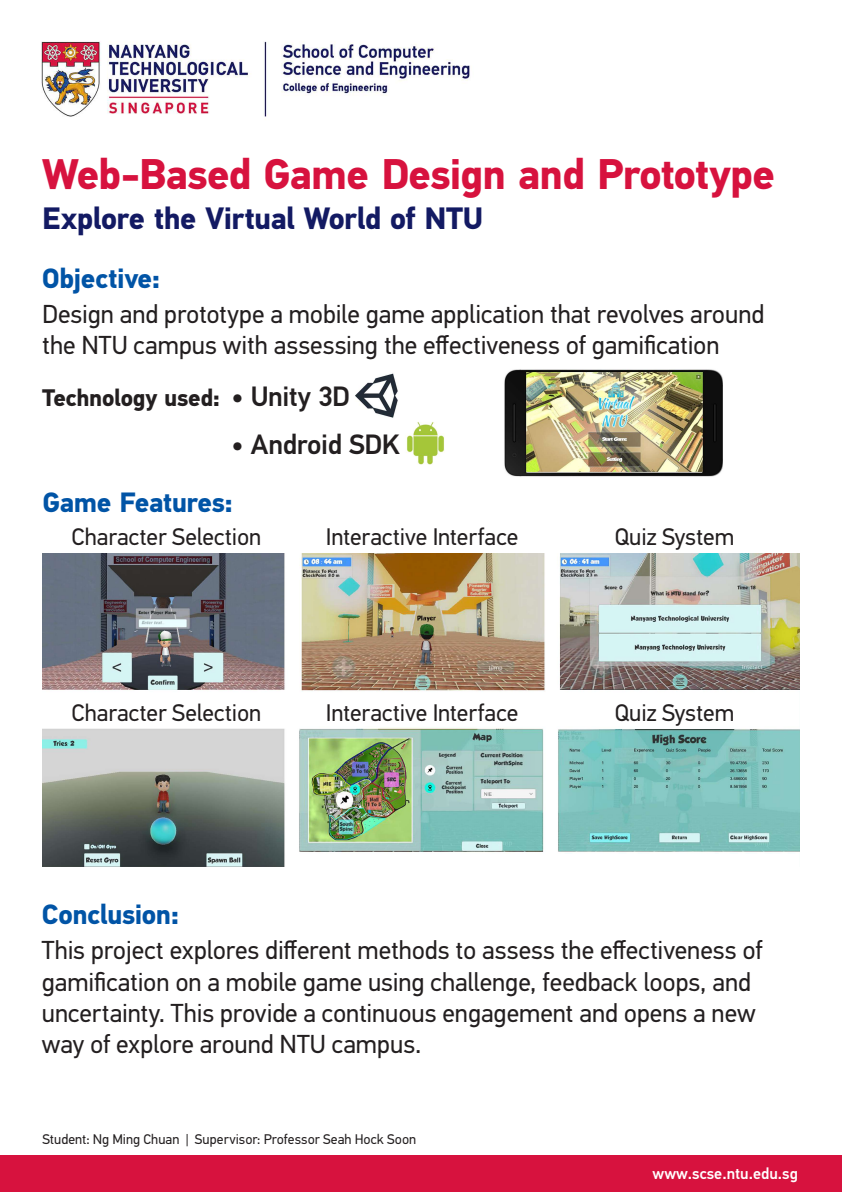
<style>
.page{position:relative;width:842px;height:1192px;background:#fff}
.page>*{position:absolute;margin:0;border:0;box-sizing:border-box;transform-origin:0 0}
.t1{font:700 43px "PF Din Text Universal";letter-spacing:-.02em;color:#d7123e}
.t2{font:700 31px "PF Din Text Universal";letter-spacing:-.015em;color:#131a63}
.t3{font:700 28px "PF Din Text Universal";letter-spacing:-.02em;color:#0154a6}
.t4{font:500 28px "PF Din Text Universal";letter-spacing:-.015em;color:#231f20}
.t5{font:26px/31.2px "PF Din Text Universal";letter-spacing:-.005em;color:#231f20}
.t6{font:24px "PF Din Text Universal";letter-spacing:-.005em;color:#231f20}
.t7{font:700 24px "PF Din Text Universal";letter-spacing:-.015em;color:#231f20}
.t8{font:500 16px "PF Din Text Universal";color:#fff}
.t9{font:14px "PF Din Text Universal";letter-spacing:.005em;color:#231f20}
.s1{font-weight:500;font-size:28px}
</style>
<div class="page">
<img style="left:41px;top:41px;width:429px;height:79px">
<div style="left:0;top:1155px;width:842px;height:37px;background:#d7123e"></div>
<img style="left:43px;top:553px;width:757px;height:313px">
<img style="left:504px;top:369px;width:219px;height:108px">
<img style="left:355px;top:373px;width:43px;height:45px">
<img style="left:406px;top:422px;width:39px;height:43px">
<h1 class="t1" style="left:42px;top:146px;width:735px">Web-Based Game Design and Prototype</h1>
<p class="t2" style="left:42px;top:198px;width:442px">Explore the Virtual World of NTU</p>
<p class="t3" style="left:42px;top:260px;width:120px">Objective:</p>
<p class="t5" style="left:42px;top:300px;width:723px">Design and prototype a mobile game application that revolves around the NTU campus with assessing the effectiveness of gamification</p>
<p class="t7" style="left:42px;top:382px;width:309px">Technology used: <span class="s1">• Unity 3D</span></p>
<p class="t4" style="left:231px;top:426px;width:170px">• Android SDK</p>
<p class="t3" style="left:43px;top:484px;width:192px">Game Features:</p>
<p class="t6" style="left:72px;top:522px;width:191px">Character Selection</p>
<p class="t6" style="left:326px;top:522px;width:194px">Interactive Interface</p>
<p class="t6" style="left:615px;top:522px;width:121px">Quiz System</p>
<p class="t6" style="left:72px;top:699px;width:191px">Character Selection</p>
<p class="t6" style="left:326px;top:699px;width:194px">Interactive Interface</p>
<p class="t6" style="left:615px;top:699px;width:121px">Quiz System</p>
<p class="t3" style="left:42px;top:896px;width:139px">Conclusion:</p>
<p class="t5" style="left:42px;top:936px;width:722px">This project explores different methods to assess the effectiveness of gamification on a mobile game using challenge, feedback loops, and uncertainty. This provide a continuous engagement and opens a new way of explore around NTU campus.</p>
<p class="t9" style="left:43px;top:1131px;width:375px">Student: Ng Ming Chuan | Supervisor: Professor Seah Hock Soon</p>
<p class="t8" style="left:653px;top:1164px;width:147px">www.scse.ntu.edu.sg</p>
</div>
